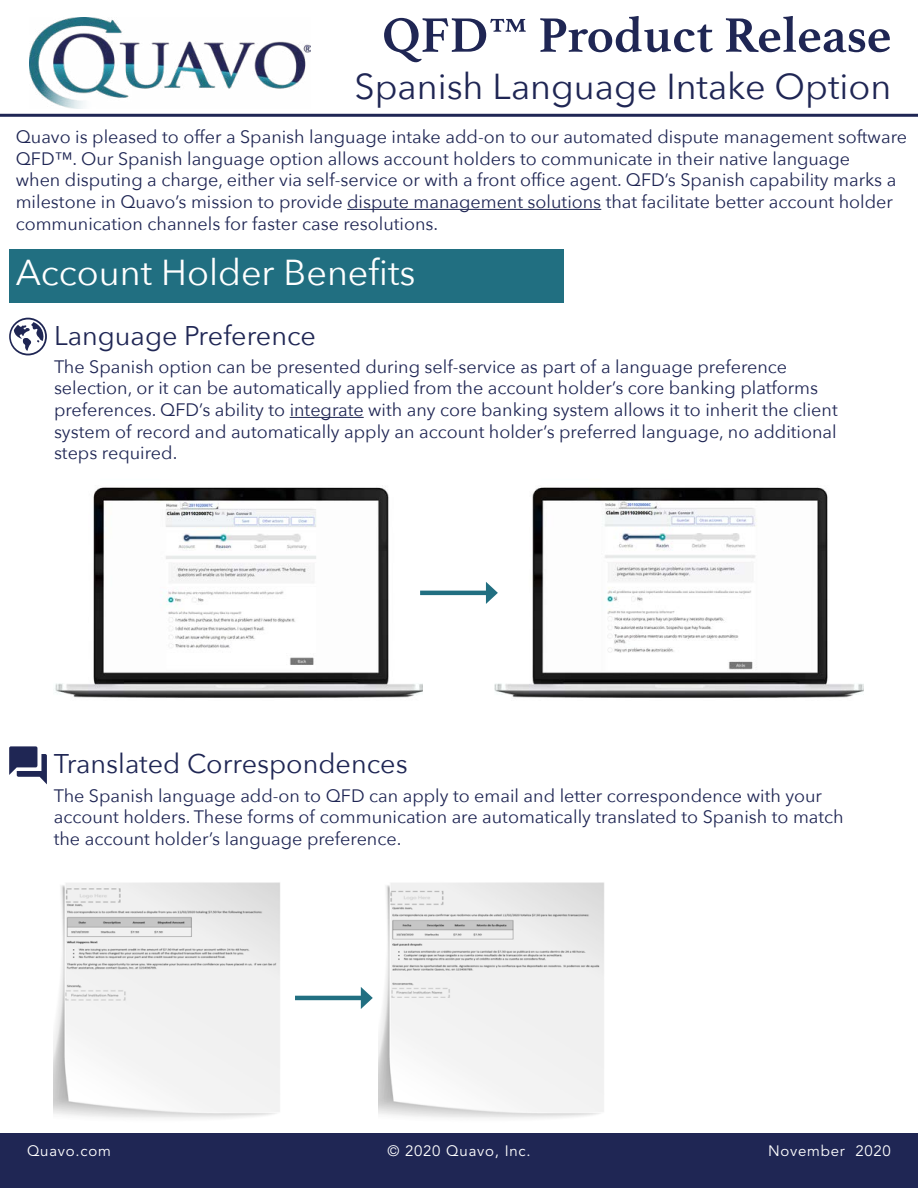
<style>
.page{position:relative;width:918px;height:1188px;background:#fff}
.page>*{position:absolute;margin:0;border:0;box-sizing:border-box;transform-origin:0 0}
.t1{font:700 51px "Athelas";color:#1f2654}
.t2{font:36px "Avenir Next";color:#1f2654}
.t3{font:36px "Avenir Next";color:#fff}
.t4{font:27px "Avenir Next";color:#1f2654}
.t5{font:18px/21.6px "Avenir Next";color:#1f2654}
.t6{font:15px "Avenir LT Std";letter-spacing:.05em;color:#fff}
</style>
<div class="page">
<div style="left:0;top:1133px;width:918px;height:55px;background:#1f2654"></div>
<hr style="left:0;top:114px;width:918px;height:3px;background:#1f2654">
<img style="left:29px;top:18px;width:282px;height:90px">
<hr style="left:347px;top:209px;width:254px;height:1px;background:#1f2654">
<div style="left:9px;top:249px;width:554px;height:54px;background:#216f81"></div>
<hr style="left:290px;top:417px;width:74px;height:1px;background:#1f2654">
<hr style="left:295px;top:996px;width:70px;height:4px;background:#216f81">
<svg style="left:361px;top:987px;width:12px;height:22px"></svg>
<svg style="left:9px;top:746px;width:38px;height:38px"></svg>
<svg style="left:9px;top:318px;width:38px;height:37px"></svg>
<img style="left:495px;top:487px;width:369px;height:211px">
<img style="left:55px;top:487px;width:368px;height:211px">
<img style="left:54px;top:882px;width:226px;height:236px">
<img style="left:378px;top:882px;width:226px;height:236px">
<hr style="left:420px;top:591px;width:70px;height:4px;background:#216f81">
<svg style="left:486px;top:582px;width:12px;height:22px"></svg>
<h1 class="t1" style="left:382px;top:6px;width:510px">QFD™ Product Release</h1>
<h2 class="t2" style="left:354px;top:56px;width:539px">Spanish Language Intake Option</h2>
<p class="t5" style="left:16px;top:125px;width:893px">Quavo is pleased to offer a Spanish language intake add-on to our automated dispute management software QFD™. Our Spanish language option allows account holders to communicate in their native language<br>when disputing a charge, either via self-service or with a front office agent. QFD’s Spanish capability marks a milestone in Quavo’s mission to provide dispute management solutions that facilitate better account holder communication channels for faster case resolutions.</p>
<h2 class="t3" style="left:16px;top:242px;width:401px">Account Holder Benefits</h2>
<h3 class="t4" style="left:54px;top:312px;width:264px">Language Preference</h3>
<p class="t5" style="left:54px;top:355px;width:785px">The Spanish option can be presented during self-service as part of a language preference selection, or it can be automatically applied from the account holder’s core banking platforms preferences. QFD’s ability to integrate with any core banking system allows it to inherit the client system of record and automatically apply an account holder’s preferred language, no additional steps required.</p>
<h3 class="t4" style="left:54px;top:741px;width:355px">Translated Correspondences</h3>
<p class="t5" style="left:54px;top:784px;width:791px">The Spanish language add-on to QFD can apply to email and letter correspondence with your account holders. These forms of communication are automatically translated to Spanish to match the account holder’s language preference.</p>
<p class="t6" style="left:27px;top:1143px;width:85px">Quavo.com</p>
<p class="t6" style="left:387px;top:1143px;width:145px">© 2020 Quavo, Inc.</p>
<p class="t6" style="left:768px;top:1143px;width:124px">November 2020</p>
</div>
